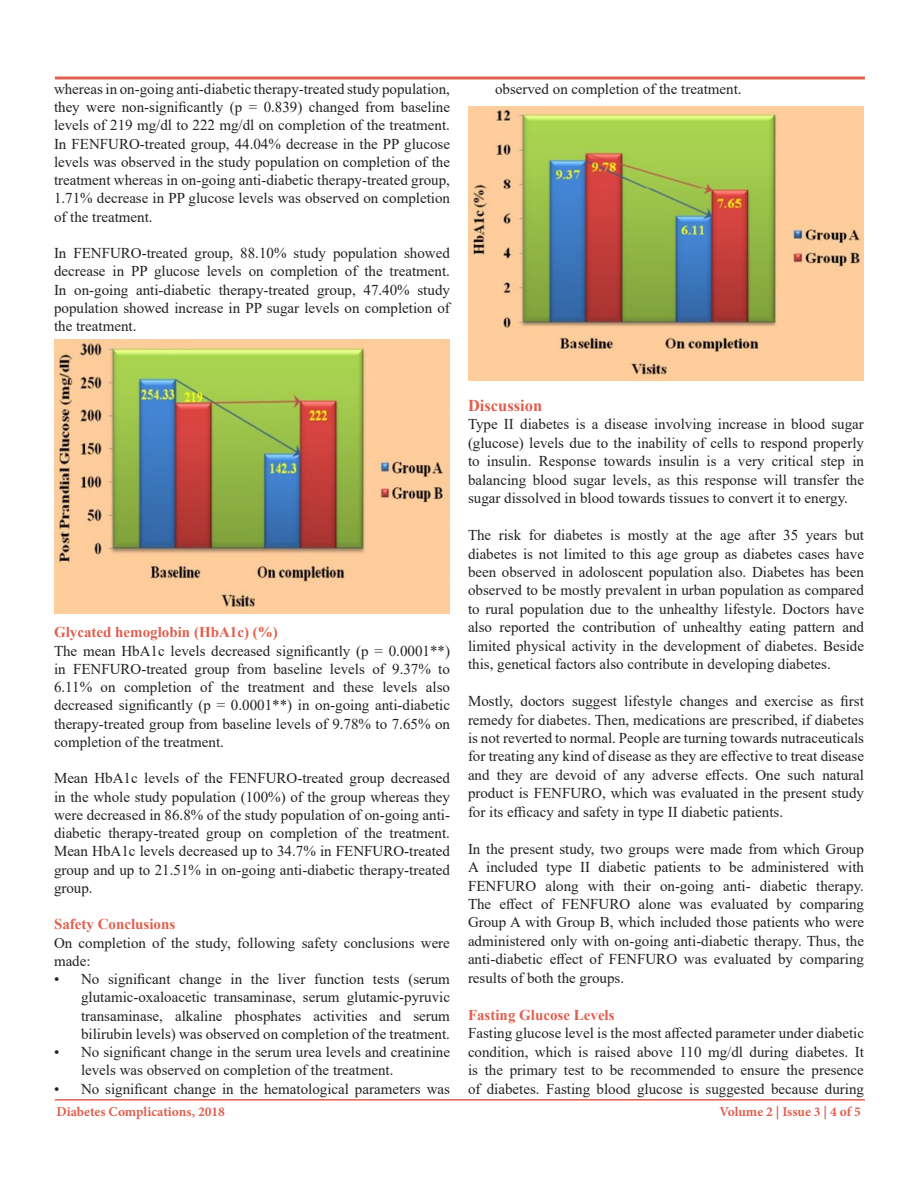
<style>
.page{position:relative;width:918px;height:1188px;background:#fff}
.page>*{position:absolute;margin:0;border:0;box-sizing:border-box;transform-origin:0 0}
.t1{font:700 16.5px "Times New Roman";color:#e05f4f}
.t2{font:15px/18.3px "Times New Roman";color:#231f20;text-align:justify}
.t3{font:700 15px "Times New Roman";color:#e05f4f}
.t4{font:700 13.5px "Minion Pro";color:#e05f4f}
</style>
<div class="page">
<hr style="left:55px;top:1099px;width:810px;height:2px;background:#e05f4f">
<svg style="left:54px;top:76px;width:811px;height:4px;background:#e7867a"></svg>
<img style="left:54px;top:340px;width:395px;height:274px">
<img style="left:469px;top:107px;width:395px;height:274px">
<p class="t2" style="left:54px;top:79px;width:398px">whereas in on-going anti-diabetic therapy-treated study population, they were non-significantly (p = 0.839) changed from baseline levels of 219 mg/dl to 222 mg/dl on completion of the treatment.<br>In FENFURO-treated group, 44.04% decrease in the PP glucose levels was observed in the study population on completion of the treatment whereas in on-going anti-diabetic therapy-treated group, 1.71% decrease in PP glucose levels was observed on completion of the treatment.</p>
<p class="t2" style="left:54px;top:243px;width:398px">In FENFURO-treated group, 88.10% study population showed decrease in PP glucose levels on completion of the treatment.<br>In on-going anti-diabetic therapy-treated group, 47.40% study population showed increase in PP sugar levels on completion of the treatment.</p>
<p class="t2" style="left:495px;top:79px;width:248px">observed on completion of the treatment.</p>
<p class="t3" style="left:54px;top:621px;width:225px">Glycated hemoglobin (HbA1c) (%)</p>
<p class="t2" style="left:54px;top:641px;width:398px">The mean HbA1c levels decreased significantly (p = 0.0001**) in FENFURO-treated group from baseline levels of 9.37% to 6.11% on completion of the treatment and these levels also decreased significantly (p = 0.0001**) in on-going anti-diabetic therapy-treated group from baseline levels of 9.78% to 7.65% on completion of the treatment.</p>
<p class="t2" style="left:54px;top:769px;width:398px">Mean HbA1c levels of the FENFURO-treated group decreased in the whole study population (100%) of the group whereas they were decreased in 86.8% of the study population of on-going anti&shy;diabetic therapy-treated group on completion of the treatment.<br>Mean HbA1c levels decreased up to 34.7% in FENFURO-treated group and up to 21.51% in on-going anti-diabetic therapy-treated group.</p>
<p class="t3" style="left:54px;top:913px;width:123px">Safety Conclusions</p>
<p class="t2" style="left:54px;top:933px;width:397px">On completion of the study, following safety conclusions were made:</p>
<p class="t2" style="left:81px;top:969px;width:371px;text-indent:-27px">• No significant change in the liver function tests (serum glutamic-oxaloacetic transaminase, serum glutamic-pyruvic transaminase, alkaline phosphates activities and serum bilirubin levels) was observed on completion of the treatment.</p>
<p class="t2" style="left:81px;top:1042px;width:371px;text-indent:-27px">• No significant change in the serum urea levels and creatinine levels was observed on completion of the treatment.</p>
<p class="t2" style="left:54px;top:1079px;width:397px">• No significant change in the hematological parameters was</p>
<p class="t1" style="left:468px;top:394px;width:76px">Discussion</p>
<p class="t2" style="left:468px;top:415px;width:398px">Type II diabetes is a disease involving increase in blood sugar (glucose) levels due to the inability of cells to respond properly to insulin. Response towards insulin is a very critical step in balancing blood sugar levels, as this response will transfer the sugar dissolved in blood towards tissues to convert it to energy.</p>
<p class="t2" style="left:468px;top:525px;width:398px">The risk for diabetes is mostly at the age after 35 years but diabetes is not limited to this age group as diabetes cases have been observed in adoloscent population also. Diabetes has been observed to be mostly prevalent in urban population as compared to rural population due to the unhealthy lifestyle. Doctors have also reported the contribution of unhealthy eating pattern and limited physical activity in the development of diabetes. Beside this, genetical factors also contribute in developing diabetes.</p>
<p class="t2" style="left:468px;top:691px;width:398px">Mostly, doctors suggest lifestyle changes and exercise as first remedy for diabetes. Then, medications are prescribed, if diabetes is not reverted to normal. People are turning towards nutraceuticals for treating any kind of disease as they are effective to treat disease and they are devoid of any adverse effects. One such natural product is FENFURO, which was evaluated in the present study for its efficacy and safety in type II diabetic patients.</p>
<p class="t2" style="left:468px;top:839px;width:398px">In the present study, two groups were made from which Group A included type II diabetic patients to be administered with FENFURO along with their on-going anti- diabetic therapy.<br>The effect of FENFURO alone was evaluated by comparing Group A with Group B, which included those patients who were administered only with on-going anti-diabetic therapy. Thus, the anti-diabetic effect of FENFURO was evaluated by comparing results of both the groups.</p>
<p class="t3" style="left:468px;top:1004px;width:148px">Fasting Glucose Levels</p>
<p class="t2" style="left:468px;top:1023px;width:398px">Fasting glucose level is the most affected parameter under diabetic condition, which is raised above 110 mg/dl during diabetes. It is the primary test to be recommended to ensure the presence of diabetes. Fasting blood glucose is suggested because during</p>
<p class="t4" style="left:56px;top:1102px;width:170px">Diabetes Complications, 2018</p>
<p class="t4" style="left:719px;top:1102px;width:143px">Volume 2 | Issue 3 | 4 of 5</p>
</div>
